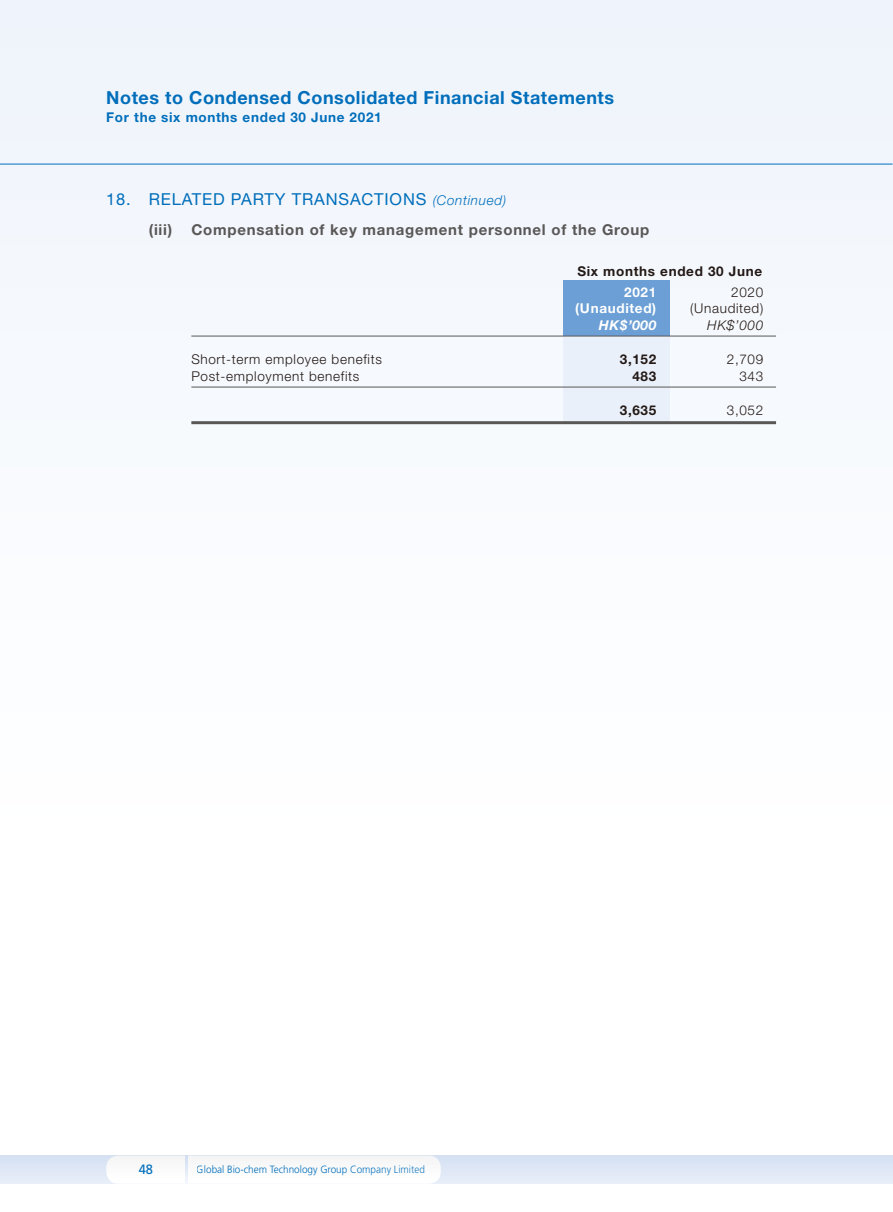
<style>
.page{position:relative;width:893px;height:1212px;background:#fff}
.page>*{position:absolute;margin:0;border:0;box-sizing:border-box;transform-origin:0 0}
.t1{font:700 18px "Helvetica Neue LT Std";letter-spacing:.03em;color:#006ebb}
.Subhead_1{font:16.5px "Helvetica Neue LT Std";letter-spacing:.05em;color:#006ebb}
.Subhead_2{font:700 15px "Helvetica Neue LT Std";letter-spacing:.05em;color:#595857}
.Table_2_Colume{font:300 13.5px "Helvetica Neue LT Std";letter-spacing:.05em;color:#231916}
.Table_2_Colume-2{font:700 13.5px "Helvetica Neue LT Std";letter-spacing:.05em;color:#231916}
.t2{font:700 13.5px "Helvetica Neue LT Std";letter-spacing:.05em;color:#006ebb}
.Table_2_Colume-3{font:700 13.5px "Helvetica Neue LT Std";letter-spacing:.05em;color:#fff}
.Table_2_Colume-4{font:italic 700 13.5px "Helvetica Neue LT Std";color:#fff}
.Table_2_Colume-5{font:italic 300 13.5px "Helvetica Neue LT Std";color:#231916}
.t3{font:13.5px "Frutiger LT Std";color:#006ebb;scale:.95 1}
.t4{font:300 10.5px "Frutiger LT Std";color:#006ebb;scale:.95 1}
.s1{font-weight:300;font-style:italic;font-size:13.5px}
</style>
<div class="page">
<div style="left:0;top:0;width:892px;height:1212px;background:#fbfcfe"></div>
<hr style="left:0;top:164px;width:892px;height:1px;background:#006ebb">
<div style="left:0;top:1155px;width:893px;height:29px;background:#dfe8f6"></div>
<div style="left:106px;top:1156px;width:335px;height:28px;background:#fafafa"></div>
<svg style="left:185px;top:1155px;width:3px;height:29px"></svg>
<div style="left:563px;top:311px;width:107px;height:112px;background:#eaf0f9"></div>
<div style="left:563px;top:281px;width:107px;height:55px;background:#6b9fd5"></div>
<hr style="left:191px;top:336px;width:585px;height:1px;background:#595857">
<hr style="left:191px;top:387px;width:585px;height:1px;background:#595857">
<hr style="left:191px;top:421px;width:585px;height:3px;background:#595857">
<h1 class="t1" style="left:106px;top:87px;width:509px">Notes to Condensed Consolidated Financial Statements</h1>
<p class="t2" style="left:106px;top:109px;width:277px">For the six months ended 30 June 2021</p>
<p class="Subhead_1" style="left:106px;top:189px;width:402px">18. RELATED PARTY TRANSACTIONS <span class="s1">(Continued)</span></p>
<p class="Subhead_2" style="left:149px;top:221px;width:25px">(iii)</p>
<p class="Subhead_2" style="left:191px;top:221px;width:459px">Compensation of key management personnel of the Group</p>
<p class="Table_2_Colume-2" style="left:577px;top:263px;width:186px">Six months ended 30 June</p>
<p class="Table_2_Colume-3" style="left:624px;top:284px;width:34px">2021</p>
<p class="Table_2_Colume" style="left:731px;top:284px;width:34px">2020</p>
<p class="Table_2_Colume-3" style="left:575px;top:300px;width:82px">(Unaudited)</p>
<p class="Table_2_Colume" style="left:690px;top:300px;width:75px">(Unaudited)</p>
<p class="Table_2_Colume-4" style="left:599px;top:317px;width:59px">HK$’000</p>
<p class="Table_2_Colume-5" style="left:707px;top:317px;width:58px">HK$’000</p>
<p class="Table_2_Colume" style="left:191px;top:351px;width:192px">Short-term employee benefits</p>
<p class="Table_2_Colume-2" style="left:620px;top:351px;width:38px">3,152</p>
<p class="Table_2_Colume" style="left:727px;top:351px;width:38px">2,709</p>
<p class="Table_2_Colume" style="left:191px;top:368px;width:170px">Post-employment benefits</p>
<p class="Table_2_Colume-2" style="left:632px;top:368px;width:25px">483</p>
<p class="Table_2_Colume" style="left:739px;top:368px;width:25px">343</p>
<p class="Table_2_Colume-2" style="left:620px;top:402px;width:38px">3,635</p>
<p class="Table_2_Colume" style="left:727px;top:402px;width:38px">3,052</p>
<p class="t3" style="left:139px;top:1161px;width:17px">48</p>
<p class="t4" style="left:197px;top:1163px;width:242px">Global Bio-chem Technology Group Company Limited</p>
</div>
